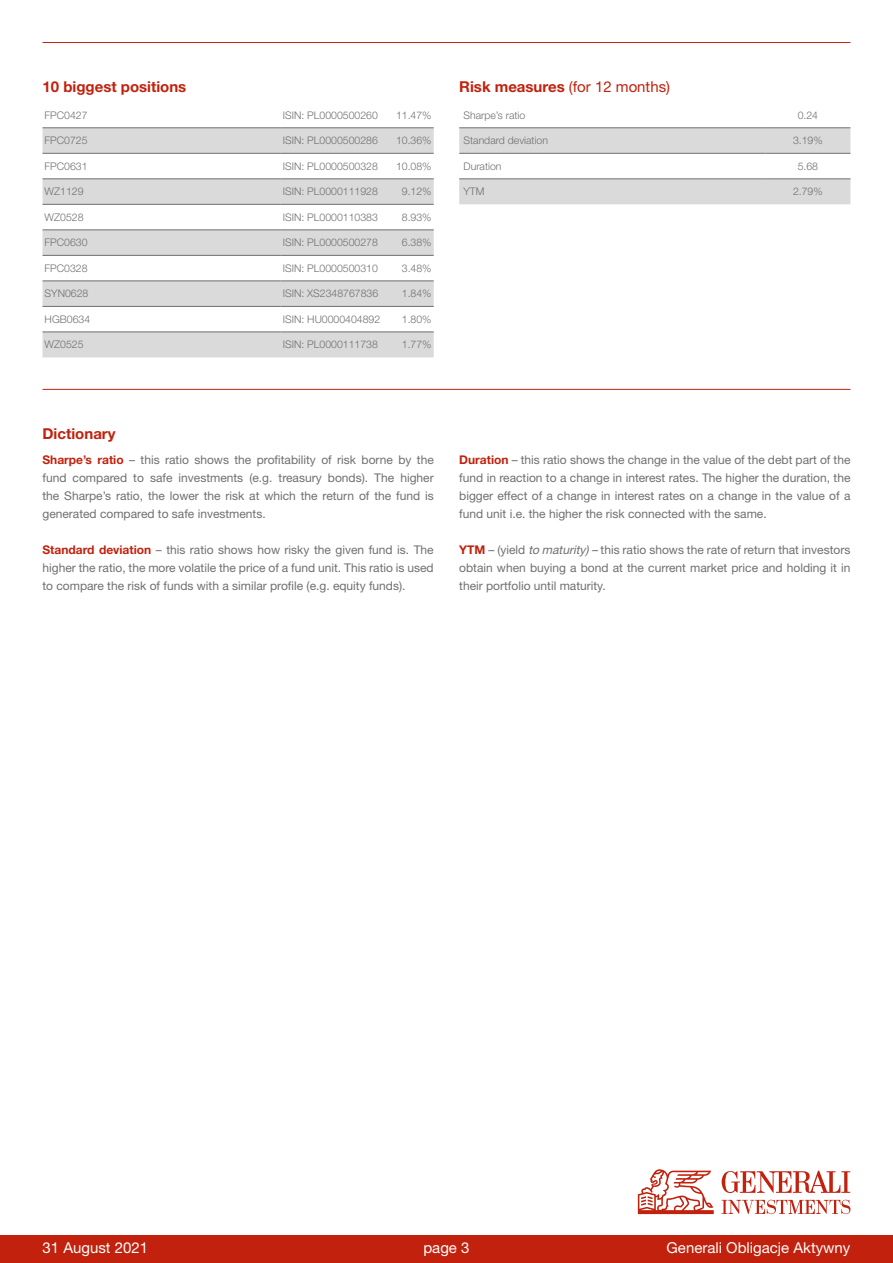
<style>
.page{position:relative;width:893px;height:1263px;background:#fff}
.page>*{position:absolute;margin:0;border:0;box-sizing:border-box;transform-origin:0 0}
.t1{font:15px "Helvetica Neue LT Pro";color:#fff}
.Tab___oferta_1{font:700 15px "Helvetica Neue LT Pro";color:#c1210d}
.t2{font:15px "Helvetica Neue LT Pro";color:#c1210d}
._04_Copy_10_pt{font:12px/18px "Helvetica Neue LT Pro";color:#706f6f;text-align:justify}
._04_Copy_10_pt-2{font:300 10.5px "Helvetica Neue LT Pro";color:#706f6f}
.Współczynniki_ryzyka{font:300 10.5px "Helvetica Neue LT Pro";color:#706f6f}
.s1{font-weight:700}
.s2{font-weight:700;color:#c1210d}
.s3{font-style:italic}
</style>
<div class="page">
<hr style="left:43px;top:389px;width:807px;height:1px;background:#c1210d">
<svg style="left:43px;top:127px;width:391px;height:1px"></svg>
<svg style="left:43px;top:129px;width:391px;height:228px;fill:#dadada"></svg>
<hr style="left:43px;top:128px;width:238px;height:1px;background:#706f6f">
<hr style="left:281px;top:128px;width:106px;height:1px;background:#706f6f">
<hr style="left:387px;top:128px;width:47px;height:1px;background:#706f6f">
<hr style="left:43px;top:153px;width:238px;height:1px;background:#706f6f">
<hr style="left:281px;top:153px;width:106px;height:1px;background:#706f6f">
<hr style="left:387px;top:153px;width:47px;height:1px;background:#706f6f">
<hr style="left:43px;top:179px;width:238px;height:1px;background:#706f6f">
<hr style="left:281px;top:179px;width:106px;height:1px;background:#706f6f">
<hr style="left:387px;top:179px;width:47px;height:1px;background:#706f6f">
<hr style="left:43px;top:204px;width:238px;height:1px;background:#706f6f">
<hr style="left:281px;top:204px;width:106px;height:1px;background:#706f6f">
<hr style="left:387px;top:204px;width:47px;height:1px;background:#706f6f">
<hr style="left:43px;top:230px;width:238px;height:1px;background:#706f6f">
<hr style="left:281px;top:230px;width:106px;height:1px;background:#706f6f">
<hr style="left:387px;top:230px;width:47px;height:1px;background:#706f6f">
<hr style="left:43px;top:255px;width:238px;height:1px;background:#706f6f">
<hr style="left:281px;top:255px;width:106px;height:1px;background:#706f6f">
<hr style="left:387px;top:255px;width:47px;height:1px;background:#706f6f">
<hr style="left:43px;top:281px;width:238px;height:1px;background:#706f6f">
<hr style="left:281px;top:281px;width:106px;height:1px;background:#706f6f">
<hr style="left:387px;top:281px;width:47px;height:1px;background:#706f6f">
<hr style="left:43px;top:306px;width:238px;height:1px;background:#706f6f">
<hr style="left:281px;top:306px;width:106px;height:1px;background:#706f6f">
<hr style="left:387px;top:306px;width:47px;height:1px;background:#706f6f">
<hr style="left:43px;top:332px;width:238px;height:1px;background:#706f6f">
<hr style="left:281px;top:332px;width:106px;height:1px;background:#706f6f">
<hr style="left:387px;top:332px;width:47px;height:1px;background:#706f6f">
<hr style="left:43px;top:42px;width:807px;height:1px;background:#c1210d">
<svg style="left:459px;top:127px;width:391px;height:77px"></svg>
<hr style="left:459px;top:153px;width:306px;height:1px;background:#706f6f">
<hr style="left:765px;top:153px;width:85px;height:1px;background:#706f6f">
<hr style="left:459px;top:179px;width:306px;height:1px;background:#706f6f">
<hr style="left:765px;top:179px;width:85px;height:1px;background:#706f6f">
<hr style="left:765px;top:128px;width:85px;height:1px;background:#706f6f">
<hr style="left:459px;top:128px;width:306px;height:1px;background:#706f6f">
<div style="left:0;top:1235px;width:893px;height:28px;background:#c1210d"></div>
<svg style="left:638px;top:1169px;width:76px;height:45px"></svg>
<svg style="left:722px;top:1200px;width:128px;height:14px"></svg>
<svg style="left:722px;top:1171px;width:128px;height:22px"></svg>
<p class="Tab___oferta_1" style="left:43px;top:77px;width:145px">10 biggest positions</p>
<p class="_04_Copy_10_pt-2" style="left:45px;top:109px;width:44px">FPC0427</p>
<p class="_04_Copy_10_pt-2" style="left:283px;top:109px;width:97px">ISIN: PL0000500260</p>
<p class="_04_Copy_10_pt-2" style="left:396px;top:109px;width:37px">11.47%</p>
<p class="_04_Copy_10_pt-2" style="left:45px;top:134px;width:44px">FPC0725</p>
<p class="_04_Copy_10_pt-2" style="left:283px;top:134px;width:97px">ISIN: PL0000500286</p>
<p class="_04_Copy_10_pt-2" style="left:396px;top:134px;width:37px">10.36%</p>
<p class="_04_Copy_10_pt-2" style="left:45px;top:160px;width:44px">FPC0631</p>
<p class="_04_Copy_10_pt-2" style="left:283px;top:160px;width:97px">ISIN: PL0000500328</p>
<p class="_04_Copy_10_pt-2" style="left:396px;top:160px;width:37px">10.08%</p>
<p class="_04_Copy_10_pt-2" style="left:45px;top:185px;width:40px">WZ1129</p>
<p class="_04_Copy_10_pt-2" style="left:283px;top:185px;width:97px">ISIN: PL0000111928</p>
<p class="_04_Copy_10_pt-2" style="left:402px;top:185px;width:31px">9.12%</p>
<p class="_04_Copy_10_pt-2" style="left:45px;top:211px;width:40px">WZ0528</p>
<p class="_04_Copy_10_pt-2" style="left:283px;top:211px;width:97px">ISIN: PL0000110383</p>
<p class="_04_Copy_10_pt-2" style="left:402px;top:211px;width:31px">8.93%</p>
<p class="_04_Copy_10_pt-2" style="left:45px;top:236px;width:44px">FPC0630</p>
<p class="_04_Copy_10_pt-2" style="left:283px;top:236px;width:97px">ISIN: PL0000500278</p>
<p class="_04_Copy_10_pt-2" style="left:402px;top:236px;width:31px">6.38%</p>
<p class="_04_Copy_10_pt-2" style="left:45px;top:262px;width:44px">FPC0328</p>
<p class="_04_Copy_10_pt-2" style="left:283px;top:262px;width:97px">ISIN: PL0000500310</p>
<p class="_04_Copy_10_pt-2" style="left:402px;top:262px;width:31px">3.48%</p>
<p class="_04_Copy_10_pt-2" style="left:45px;top:287px;width:45px">SYN0628</p>
<p class="_04_Copy_10_pt-2" style="left:283px;top:287px;width:97px">ISIN: XS2348767836</p>
<p class="_04_Copy_10_pt-2" style="left:402px;top:287px;width:31px">1.84%</p>
<p class="_04_Copy_10_pt-2" style="left:45px;top:313px;width:47px">HGB0634</p>
<p class="_04_Copy_10_pt-2" style="left:283px;top:313px;width:99px">ISIN: HU0000404892</p>
<p class="_04_Copy_10_pt-2" style="left:402px;top:313px;width:31px">1.80%</p>
<p class="_04_Copy_10_pt-2" style="left:45px;top:338px;width:40px">WZ0525</p>
<p class="_04_Copy_10_pt-2" style="left:283px;top:338px;width:97px">ISIN: PL0000111738</p>
<p class="_04_Copy_10_pt-2" style="left:402px;top:338px;width:31px">1.77%</p>
<p class="t2" style="left:459px;top:77px;width:212px"><span class="s1">Risk measures</span> (for 12 months)</p>
<p class="_04_Copy_10_pt-2" style="left:463px;top:109px;width:63px">Sharpe’s ratio</p>
<p class="Współczynniki_ryzyka" style="left:798px;top:109px;width:22px">0.24</p>
<p class="_04_Copy_10_pt-2" style="left:463px;top:134px;width:86px">Standard deviation</p>
<p class="Współczynniki_ryzyka" style="left:793px;top:134px;width:31px">3.19%</p>
<p class="_04_Copy_10_pt-2" style="left:463px;top:160px;width:40px">Duration</p>
<p class="Współczynniki_ryzyka" style="left:798px;top:160px;width:22px">5.68</p>
<p class="_04_Copy_10_pt-2" style="left:463px;top:185px;width:22px">YTM</p>
<p class="Współczynniki_ryzyka" style="left:793px;top:185px;width:31px">2.79%</p>
<p class="Tab___oferta_1" style="left:43px;top:424px;width:75px">Dictionary</p>
<p class="_04_Copy_10_pt" style="left:43px;top:450px;width:393px"><span class="s2">Sharpe’s ratio</span> – this ratio shows the profitability of risk borne by the fund compared to safe investments (e.g. treasury bonds). The higher the Sharpe’s ratio, the lower the risk at which the return of the fund is generated compared to safe investments.</p>
<p class="_04_Copy_10_pt" style="left:43px;top:540px;width:393px"><span class="s2">Standard deviation</span> – this ratio shows how risky the given fund is. The higher the ratio, the more volatile the price of a fund unit. This ratio is used to compare the risk of funds with a similar profile (e.g. equity funds).</p>
<p class="_04_Copy_10_pt" style="left:459px;top:450px;width:393px"><span class="s2">Duration</span> – this ratio shows the change in the value of the debt part of the fund in reaction to a change in interest rates. The higher the duration, the bigger effect of a change in interest rates on a change in the value of a fund unit i.e. the higher the risk connected with the same.</p>
<p class="_04_Copy_10_pt" style="left:459px;top:540px;width:393px"><span class="s2">YTM</span> – (yield <span class="s3">to maturity) –</span> this ratio shows the rate of return that investors obtain when buying a bond at the current market price and holding it in their portfolio until maturity.</p>
<p class="t1" style="left:43px;top:1238px;width:107px">31 August 2021</p>
<p class="t1" style="left:423px;top:1238px;width:48px">page 3</p>
<p class="t1" style="left:667px;top:1238px;width:185px">Generali Obligacje Aktywny</p>
</div>
